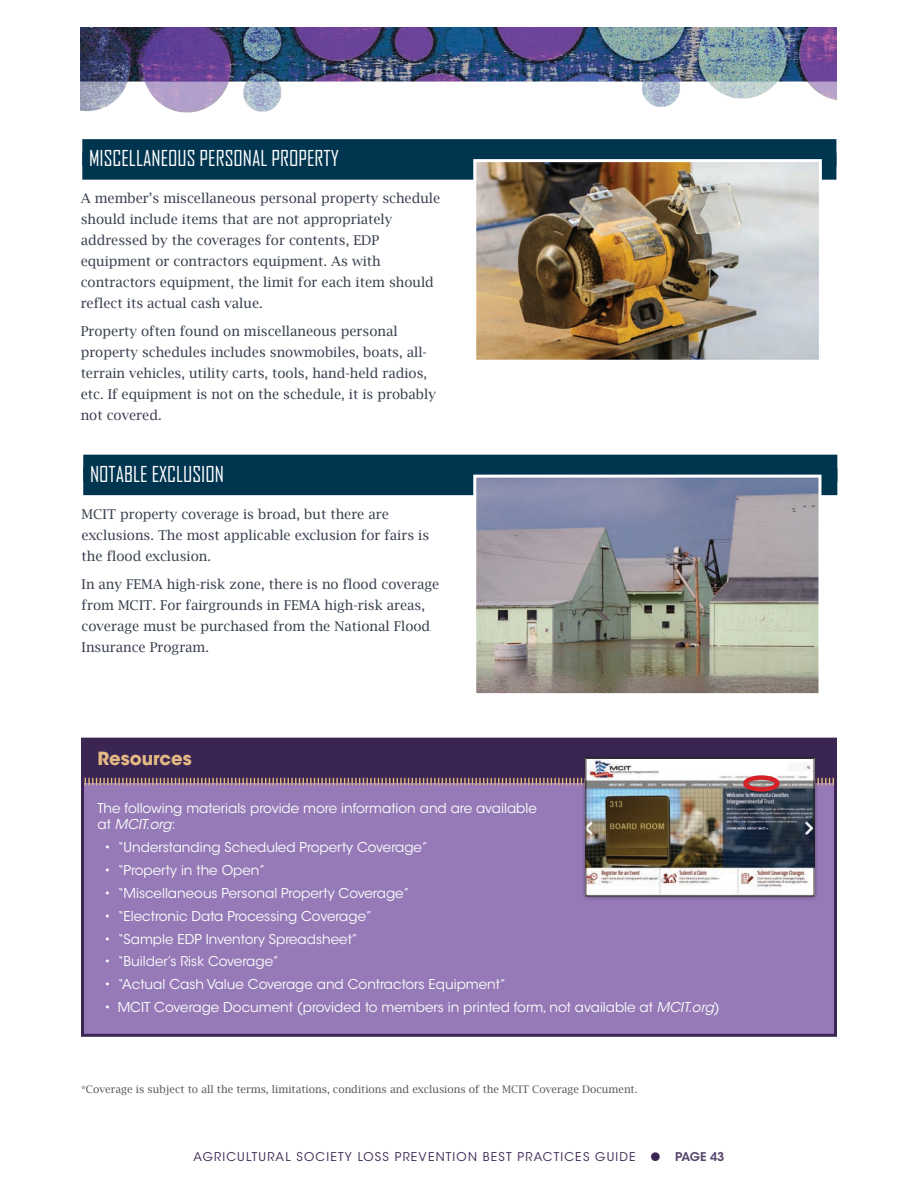
<style>
.page{position:relative;width:918px;height:1188px;background:#fff}
.page>*{position:absolute;margin:0;border:0;box-sizing:border-box;transform-origin:0 0}
.Subsection_Blue_Rule{font:21px "Agency FB";color:#fff}
.Sidebar_Title{font:700 18px "ITC Avant Garde Std";color:#e4b983}
.t1{font:13.5px/21px "Lucida Bright";color:#373f4d}
.List_sidebar_white{font:13.5px/16.2px "ITC Avant Garde Std";color:#fff}
.t2{font:12px "ITC Avant Garde Std";letter-spacing:.1em;color:#3b2653}
.t3{font:600 12px "ITC Avant Garde Std";letter-spacing:-.025em;color:#56456d}
.Footnote{font:10.5px "Lucida Bright";color:#57585a}
.s1{font-style:italic}
</style>
<div class="page">
<img style="left:81px;top:27px;width:756px;height:86px">
<div style="left:82px;top:139px;width:754px;height:27px;background:#003550"></div>
<div style="left:82px;top:153px;width:754px;height:27px;background:#003550"></div>
<div style="left:83px;top:455px;width:754px;height:27px;background:#003550"></div>
<div style="left:83px;top:468px;width:754px;height:27px;background:#003550"></div>
<img style="left:477px;top:479px;width:340px;height:213px">
<div style="left:473px;top:475px;width:348px;height:221px;border:3px solid #fff"></div>
<img style="left:477px;top:163px;width:341px;height:196px">
<div style="left:473px;top:159px;width:349px;height:204px;border:3px solid #fff"></div>
<div style="left:81px;top:737px;width:756px;height:300px;background:#957ab7"></div>
<div style="left:81px;top:738px;width:756px;height:45px;background:#3b2653"></div>
<svg style="left:85px;top:778px;width:749px;height:7px"></svg>
<div style="left:581px;top:754px;width:238px;height:147px;background:#231f20;opacity:.5"></div>
<img style="left:587px;top:760px;width:225px;height:134px">
<div style="left:585px;top:758px;width:229px;height:138px;border:1px solid #231f20"></div>
<div style="left:743px;top:775px;width:37px;height:17px;border:4px solid #d52229;border-radius:50%"></div>
<p class="Subsection_Blue_Rule" style="left:89px;top:146px;width:251px">MISCELLANEOUS PERSONAL PROPERTY</p>
<p class="t1" style="left:81px;top:188px;width:361px">A member’s miscellaneous personal property schedule should include items that are not appropriately addressed by the coverages for contents, EDP equipment or contractors equipment. As with contractors equipment, the limit for each item should reflect its actual cash value.</p>
<p class="t1" style="left:81px;top:321px;width:357px">Property often found on miscellaneous personal property schedules includes snowmobiles, boats, all&shy;terrain vehicles, utility carts, tools, hand-held radios, etc. If equipment is not on the schedule, it is probably not covered.</p>
<p class="Subsection_Blue_Rule" style="left:90px;top:461px;width:136px">NOTABLE EXCLUSION</p>
<p class="t1" style="left:82px;top:504px;width:349px">MCIT property coverage is broad, but there are exclusions. The most applicable exclusion for fairs is the flood exclusion.</p>
<p class="t1" style="left:82px;top:573px;width:359px">In any FEMA high-risk zone, there is no flood coverage from MCIT. For fairgrounds in FEMA high-risk areas, coverage must be purchased from the National Flood Insurance Program.</p>
<p class="Sidebar_Title" style="left:98px;top:747px;width:96px">Resources</p>
<p class="List_sidebar_white" style="left:98px;top:800px;width:441px">The following materials provide more information and are available at <span class="s1">MCIT.org</span>:</p>
<p class="List_sidebar_white" style="left:104px;top:839px;width:325px">• “Understanding Scheduled Property Coverage”</p>
<p class="List_sidebar_white" style="left:104px;top:862px;width:163px">• “Property in the Open”</p>
<p class="List_sidebar_white" style="left:104px;top:885px;width:307px">• “Miscellaneous Personal Property Coverage”</p>
<p class="List_sidebar_white" style="left:104px;top:908px;width:269px">• “Electronic Data Processing Coverage”</p>
<p class="List_sidebar_white" style="left:104px;top:931px;width:255px">• “Sample EDP Inventory Spreadsheet”</p>
<p class="List_sidebar_white" style="left:104px;top:954px;width:176px">• “Builder’s Risk Coverage”</p>
<p class="List_sidebar_white" style="left:104px;top:977px;width:403px">• “Actual Cash Value Coverage and Contractors Equipment”</p>
<p class="List_sidebar_white" style="left:104px;top:1000px;width:617px">• MCIT Coverage Document (provided to members in printed form, not available at <span class="s1">MCIT.org</span>)</p>
<p class="Footnote" style="left:81px;top:1083px;width:558px">*Coverage is subject to all the terms, limitations, conditions and exclusions of the MCIT Coverage Document.</p>
<p class="t2" style="left:194px;top:1149px;width:444px">AGRICULTURAL SOCIETY LOSS PREVENTION BEST PRACTICES GUIDE</p>
<p class="t3" style="left:675px;top:1149px;width:51px">PAGE 43</p>
</div>
